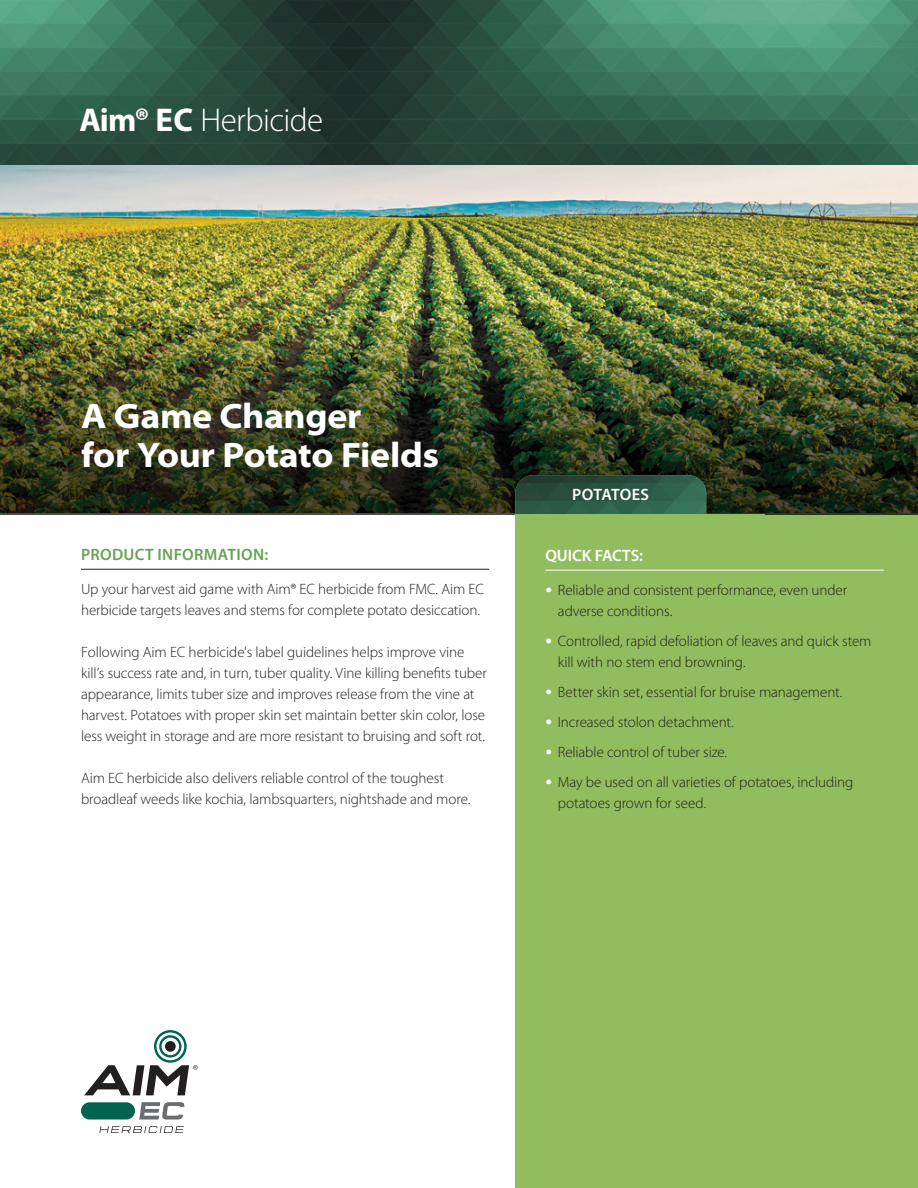
<style>
.page{position:relative;width:918px;height:1188px;background:#fff}
.page>*{position:absolute;margin:0;border:0;box-sizing:border-box;transform-origin:0 0}
.t1{font:700 semi-expanded 35.4px/39.3px "Myriad Pro";letter-spacing:-.01em;color:#fff}
.Mast_header{font:300 33px "Myriad Pro";letter-spacing:-.015em;color:#fff}
.Green_subheaders_w_r{font:600 16.5px "Myriad Pro";letter-spacing:.02em;color:#65a453}
.Green_subheaders_w_r-2{font:600 16.5px "Myriad Pro";color:#fff}
.body_text{font:300 15px/21px "Myriad Pro";letter-spacing:-.005em;color:#231f20}
.s1{font-weight:700}
.s2{font-size:27px;color:#fff}
</style>
<div class="page">
<img style="left:0;top:0;width:918px;height:309px">
<div style="left:515px;top:513px;width:403px;height:675px;background:#91bd5e"></div>
<hr style="left:81px;top:569px;width:408px;height:1px;background:#231f20">
<hr style="left:545px;top:570px;width:339px;height:1px;background:#fff">
<svg style="left:99px;top:1126px;width:85px;height:7px"></svg>
<div style="left:81px;top:1102px;width:54px;height:18px;background:#026350;border-radius:9px"></div>
<svg style="left:139px;top:1102px;width:45px;height:18px"></svg>
<svg style="left:84px;top:1030px;width:114px;height:65px"></svg>
<div style="left:165px;top:1041px;width:11px;height:11px;background:#231f20;border-radius:50%"></div>
<img style="left:0;top:309px;width:918px;height:205px">
<div style="left:69px;top:409px;width:371px;height:81px;background:#231f20;opacity:.3"></div>
<img style="left:515px;top:475px;width:191px;height:39px">
<p class="Mast_header" style="left:80px;top:100px;width:245px"><span class="s1">Aim® EC</span> Herbicide</p>
<p class="t1" style="left:81px;top:395px;width:360px">A Game Changer<br>for Your Potato Fields</p>
<p class="Green_subheaders_w_r" style="left:81px;top:544px;width:189px">PRODUCT INFORMATION:</p>
<p class="body_text" style="left:81px;top:579px;width:404px">Up your harvest aid game with Aim® EC herbicide from FMC. Aim EC herbicide targets leaves and stems for complete potato desiccation.</p>
<p class="body_text" style="left:81px;top:642px;width:407px">Following Aim EC herbicide's label guidelines helps improve vine kill’s success rate and, in turn, tuber quality. Vine killing benefits tuber appearance, limits tuber size and improves release from the vine at harvest. Potatoes with proper skin set maintain better skin color, lose less weight in storage and are more resistant to bruising and soft rot.</p>
<p class="body_text" style="left:81px;top:768px;width:391px">Aim EC herbicide also delivers reliable control of the toughest broadleaf weeds like kochia, lambsquarters, nightshade and more.</p>
<p class="Green_subheaders_w_r-2" style="left:572px;top:484px;width:78px">POTATOES</p>
<p class="Green_subheaders_w_r-2" style="left:545px;top:545px;width:99px">QUICK FACTS:</p>
<p class="body_text" style="left:558px;top:580px;width:291px;text-indent:-12px"><span class="s2">•</span> Reliable and consistent performance, even under adverse conditions.</p>
<p class="body_text" style="left:558px;top:631px;width:315px;text-indent:-12px"><span class="s2">•</span> Controlled, rapid defoliation of leaves and quick stem kill with no stem end browning.</p>
<p class="body_text" style="left:545px;top:682px;width:299px"><span class="s2">•</span> Better skin set, essential for bruise management.</p>
<p class="body_text" style="left:545px;top:712px;width:190px"><span class="s2">•</span> Increased stolon detachment.</p>
<p class="body_text" style="left:545px;top:742px;width:183px"><span class="s2">•</span> Reliable control of tuber size.</p>
<p class="body_text" style="left:558px;top:772px;width:297px;text-indent:-12px"><span class="s2">•</span> May be used on all varieties of potatoes, including potatoes grown for seed.</p>
</div>
